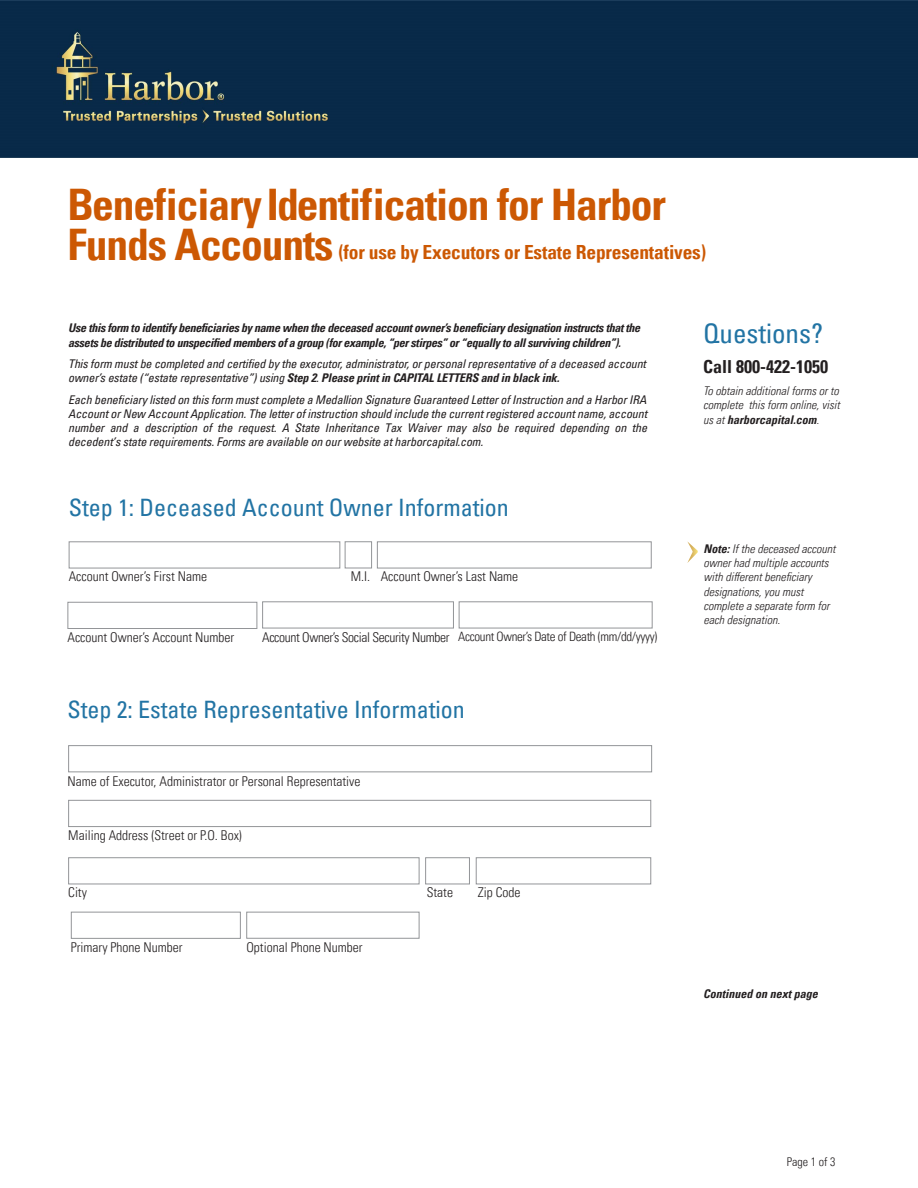
<style>
.page{position:relative;width:918px;height:1188px;background:#fff}
.page>*{position:absolute;margin:0;border:0;box-sizing:border-box;transform-origin:0 0}
.mainheads{font:700 condensed 43.5px/39px "Univers LT Pro";letter-spacing:-.025em;color:#cc5803}
.t1{font:condensed 27px "Univers LT Pro";color:#2274a4}
.t2{font:condensed 24px "Univers LT Pro";color:#2274a4}
.mainheads-2{font:700 condensed 19.5px "Univers LT Pro";letter-spacing:-.01em;color:#cc5803}
.t3{font:700 condensed 18px "Univers LT Pro";color:#231f20}
.t4{font:300 condensed 13.5px "Univers LT Pro";color:#231f20}
.t5{font:300 condensed 13.5px "Univers LT Pro";letter-spacing:-.025em;color:#231f20}
.t6{font:300 condensed 12.9px "Univers LT Pro";letter-spacing:-.025em;color:#231f20}
.t7{font:italic condensed 12px/14.2px "Univers LT Pro";letter-spacing:-.01em;color:#231f20}
.t8{font:italic 700 condensed 12px/14.2px "Univers LT Pro";letter-spacing:-.025em;color:#231f20}
.t9{font:italic 300 condensed 12px/14.2px "Univers LT Pro";color:#231f20}
.t10{font:italic 700 condensed 12px "Univers LT Pro";color:#231f20}
.t11{font:300 condensed 12px "Univers LT Pro";color:#231f20}
.s1{font-weight:700}
</style>
<div class="page">
<svg style="left:687px;top:541px;width:11px;height:22px"></svg>
<div style="left:345px;top:541px;width:27px;height:27px;background:#fff;border:1px solid #939598"></div>
<div style="left:377px;top:541px;width:275px;height:27px;background:#fff;border:1px solid #939598"></div>
<div style="left:69px;top:541px;width:271px;height:27px;background:#fff;border:1px solid #939598"></div>
<div style="left:459px;top:601px;width:194px;height:27px;background:#fff;border:1px solid #939598"></div>
<div style="left:68px;top:602px;width:189px;height:27px;background:#fff;border:1px solid #939598"></div>
<div style="left:262px;top:601px;width:192px;height:27px;background:#fff;border:1px solid #939598"></div>
<div style="left:71px;top:912px;width:170px;height:27px;background:#fff;border:1px solid #939598"></div>
<div style="left:246px;top:912px;width:173px;height:27px;background:#fff;border:1px solid #939598"></div>
<div style="left:68px;top:745px;width:584px;height:27px;background:#fff;border:1px solid #939598"></div>
<div style="left:68px;top:800px;width:583px;height:27px;background:#fff;border:1px solid #939598"></div>
<div style="left:68px;top:857px;width:351px;height:27px;background:#fff;border:1px solid #939598"></div>
<div style="left:425px;top:857px;width:45px;height:27px;background:#fff;border:1px solid #939598"></div>
<div style="left:476px;top:857px;width:175px;height:27px;background:#fff;border:1px solid #939598"></div>
<div style="left:0;top:0;width:917px;height:157px;background:#082948"></div>
<p class="mainheads" style="left:68px;top:185px;width:600px">Beneficiary Identification for Harbor<br>Funds Accounts</p>
<p class="mainheads-2" style="left:338px;top:241px;width:369px">(for use by Executors or Estate Representatives)</p>
<p class="t8" style="left:68px;top:321px;width:574px">Use this form to identify beneficiaries by name when the deceased account owner’s beneficiary designation instructs that the assets be distributed to unspecified members of a group (for example, “per stirpes” or “equally to all surviving children”).</p>
<p class="t7" style="left:68px;top:356px;width:579px">This form must be completed and certified by the executor, administrator, or personal representative of a deceased account owner’s estate (“estate representative”) using <span class="s1">Step 2</span>. <span class="s1">Please print in CAPITAL LETTERS and in black ink.</span></p>
<p class="t7" style="left:68px;top:392px;width:580px;text-align:justify">Each beneficiary listed on this form must complete a Medallion Signature Guaranteed Letter of Instruction and a Harbor IRA Account or New Account Application. The letter of instruction should include the current registered account name, account number and a description of the request. A State Inheritance Tax Waiver may also be required depending on the decedent’s state requirements. Forms are available on our website at harborcapital.com.</p>
<p class="t2" style="left:69px;top:493px;width:441px">Step 1: Deceased Account Owner Information</p>
<p class="t4" style="left:69px;top:567px;width:140px">Account Owner’s First Name</p>
<p class="t4" style="left:351px;top:567px;width:169px">M.I. Account Owner’s Last Name</p>
<p class="t4" style="left:68px;top:628px;width:168px">Account Owner’s Account Number</p>
<p class="t5" style="left:262px;top:628px;width:189px">Account Owner’s Social Security Number</p>
<p class="t6" style="left:458px;top:628px;width:201px">Account Owner’s Date of Death (mm/dd/yyyy)</p>
<p class="t2" style="left:68px;top:694px;width:399px">Step 2: Estate Representative Information</p>
<p class="t4" style="left:68px;top:772px;width:294px">Name of Executor, Administrator or Personal Representative</p>
<p class="t4" style="left:68px;top:826px;width:175px">Mailing Address (Street or P.O. Box)</p>
<p class="t4" style="left:68px;top:883px;width:20px">City</p>
<p class="t4" style="left:427px;top:883px;width:28px">State</p>
<p class="t4" style="left:478px;top:883px;width:44px">Zip Code</p>
<p class="t4" style="left:71px;top:938px;width:113px">Primary Phone Number</p>
<p class="t4" style="left:246px;top:938px;width:118px">Optional Phone Number</p>
<p class="t1" style="left:703px;top:316px;width:121px">Questions?</p>
<p class="t3" style="left:703px;top:355px;width:126px">Call 800-422-1050</p>
<p class="t9" style="left:703px;top:383px;width:138px;text-align:justify">To obtain additional forms or to complete this form online, visit us at <span class="s1">harborcapital.com</span>.</p>
<p class="t9" style="left:703px;top:541px;width:133px"><span class="s1">Note:</span> If the deceased account owner had multiple accounts with different beneficiary designations, you must complete a separate form for each designation.</p>
<p class="t10" style="left:703px;top:986px;width:116px">Continued on next page</p>
<p class="t11" style="left:787px;top:1154px;width:50px">Page 1 of 3</p>
</div>
